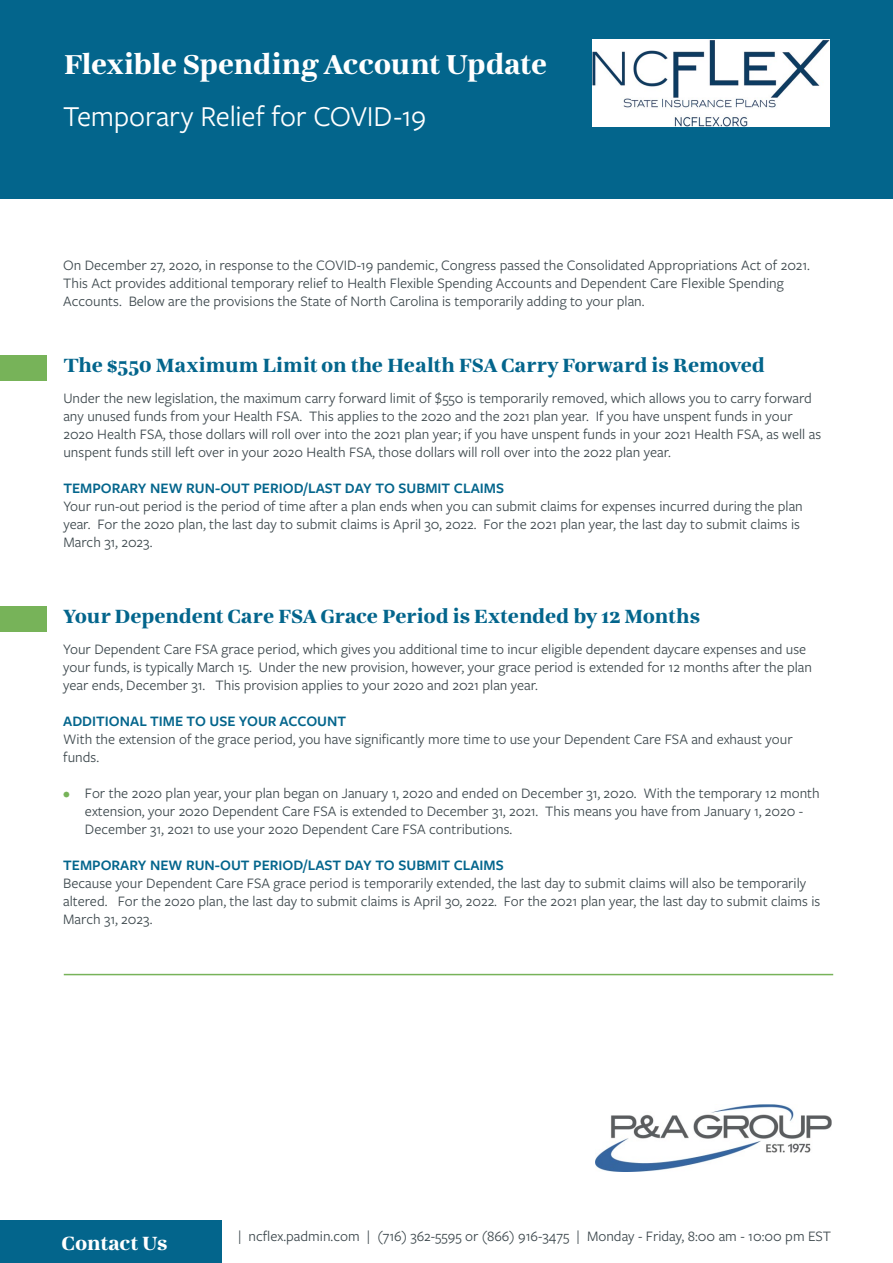
<style>
.page{position:relative;width:893px;height:1263px;background:#fff}
.page>*{position:absolute;margin:0;border:0;box-sizing:border-box;transform-origin:0 0}
.t1{font:700 30px "Lavigne Text";letter-spacing:-.01em;color:#fff}
.t2{font:30px "Freight Sans Pro";letter-spacing:-.01em;color:#fff}
.t3{font:700 21px "Lavigne Text";color:#03658c}
.t4{font:700 21px "Lavigne Text";letter-spacing:-.01em;color:#fff}
.t5{font:15px/18px "Freight Sans Pro";color:#3d484d}
.t6{font:600 15px "Freight Sans Pro";color:#03658c}
.s1{color:#77b359}
</style>
<div class="page">
<div style="left:0;top:0;width:893px;height:199px;background:#03658c"></div>
<div style="left:0;top:1220px;width:222px;height:43px;background:#03658c"></div>
<img style="left:595px;top:1104px;width:236px;height:68px">
<div style="left:0;top:356px;width:47px;height:25px;background:#77b359"></div>
<hr style="left:64px;top:974px;width:769px;height:1px;background:#77b359">
<div style="left:0;top:607px;width:47px;height:25px;background:#77b359"></div>
<img style="left:592px;top:40px;width:237px;height:86px">
<h1 class="t1" style="left:64px;top:47px;width:485px">Flexible Spending Account Update</h1>
<h1 class="t2" style="left:63px;top:96px;width:365px">Temporary Relief for COVID-19</h1>
<p class="t5" style="left:63px;top:255px;width:748px">On December 27, 2020, in response to the COVID-19 pandemic, Congress passed the Consolidated Appropriations Act of 2021.<br>This Act provides additional temporary relief to Health Flexible Spending Accounts and Dependent Care Flexible Spending<br>Accounts. Below are the provisions the State of North Carolina is temporarily adding to your plan.</p>
<h2 class="t3" style="left:64px;top:353px;width:703px">The $550 Maximum Limit on the Health FSA Carry Forward is Removed</h2>
<p class="t5" style="left:63px;top:389px;width:759px">Under the new legislation, the maximum carry forward limit of $550 is temporarily removed, which allows you to carry forward any unused funds from your Health FSA. This applies to the 2020 and the 2021 plan year. If you have unspent funds in your 2020 Health FSA, those dollars will roll over into the 2021 plan year; if you have unspent funds in your 2021 Health FSA, as well as unspent funds still left over in your 2020 Health FSA, those dollars will roll over into the 2022 plan year.</p>
<p class="t6" style="left:63px;top:478px;width:442px">TEMPORARY NEW RUN-OUT PERIOD/LAST DAY TO SUBMIT CLAIMS</p>
<p class="t5" style="left:63px;top:497px;width:741px">Your run-out period is the period of time after a plan ends when you can submit claims for expenses incurred during the plan year. For the 2020 plan, the last day to submit claims is April 30, 2022. For the 2021 plan year, the last day to submit claims is<br>March 31, 2023.</p>
<h2 class="t3" style="left:64px;top:604px;width:638px">Your Dependent Care FSA Grace Period is Extended by 12 Months</h2>
<p class="t5" style="left:63px;top:640px;width:750px">Your Dependent Care FSA grace period, which gives you additional time to incur eligible dependent daycare expenses and use your funds, is typically March 15. Under the new provision, however, your grace period is extended for 12 months after the plan year ends, December 31. This provision applies to your 2020 and 2021 plan year.</p>
<p class="t6" style="left:63px;top:711px;width:284px">ADDITIONAL TIME TO USE YOUR ACCOUNT</p>
<p class="t5" style="left:63px;top:730px;width:731px">With the extension of the grace period, you have significantly more time to use your Dependent Care FSA and exhaust your funds.</p>
<p class="t5" style="left:85px;top:784px;width:736px;text-indent:-22px"><span class="s1">•</span> For the 2020 plan year, your plan began on January 1, 2020 and ended on December 31, 2020. With the temporary 12 month extension, your 2020 Dependent Care FSA is extended to December 31, 2021. This means you have from January 1, 2020 -<br>December 31, 2021 to use your 2020 Dependent Care FSA contributions.</p>
<p class="t6" style="left:63px;top:855px;width:442px">TEMPORARY NEW RUN-OUT PERIOD/LAST DAY TO SUBMIT CLAIMS</p>
<p class="t5" style="left:63px;top:874px;width:759px">Because your Dependent Care FSA grace period is temporarily extended, the last day to submit claims will also be temporarily altered. For the 2020 plan, the last day to submit claims is April 30, 2022. For the 2021 plan year, the last day to submit claims is<br>March 31, 2023.</p>
<h2 class="t4" style="left:62px;top:1231px;width:107px">Contact Us</h2>
<p class="t5" style="left:238px;top:1227px;width:595px">| ncflex.padmin.com | (716) 362-5595 or (866) 916-3475 | Monday - Friday, 8:00 am - 10:00 pm EST</p>
</div>
